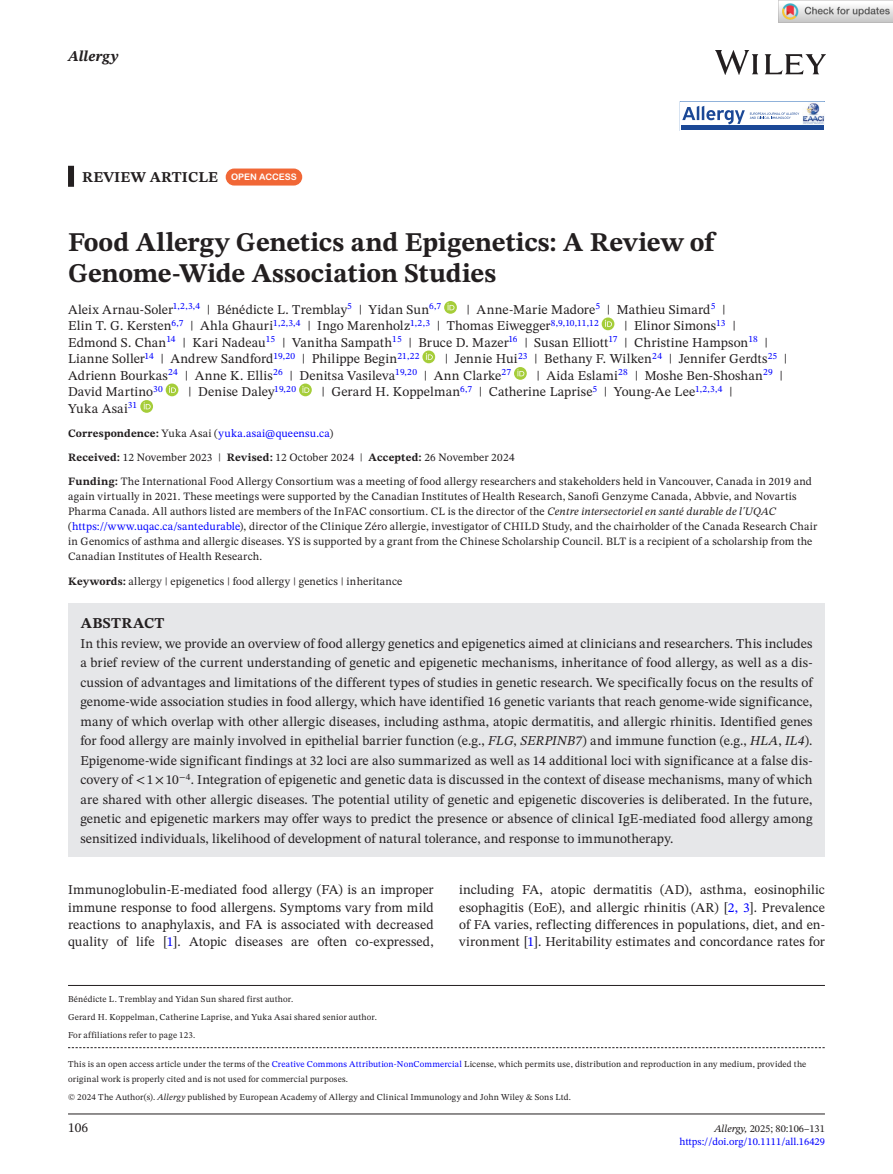
<style>
.page{position:relative;width:893px;height:1174px;background:#fff}
.page>*{position:absolute;margin:0;border:0;box-sizing:border-box;transform-origin:0 0}
.t1{font:700 27px/31.5px "STIX Two Text";letter-spacing:-.005em;color:#231f20}
.t2{font:700 15px "STIX Two Text";letter-spacing:.01em;color:#231f20}
.t3{font:italic 700 15px "STIX Two Text";letter-spacing:.015em;color:#231f20}
.t4{font:13.5px/19.5px "STIX Two Text";letter-spacing:.01em;color:#231f20}
.t5{font:11.25px/15px "STIX Two Text";letter-spacing:.015em;color:#231f20}
.t6{font:10.5px/12.6px "STIX Two Text";color:#00f;text-align:right}
.t7{font:9px/18px "STIX Two Text";letter-spacing:.02em;color:#231f20}
.s1{font-family:"Arial Rounded MT Bold";font-weight:400;font-size:9px;color:#fff}
.s2{font-weight:700}
.s3{color:#00f}
.s4{font-style:italic}
.s5{font-style:italic;color:#231f20}
.s6{color:#231f20}
</style>
<div class="page">
<hr style="left:68px;top:1113px;width:757px;height:1px;background:#231f20">
<img style="left:715px;top:51px;width:111px;height:23px">
<svg style="left:680px;top:101px;width:145px;height:24px"></svg>
<div style="left:681px;top:125px;width:143px;height:5px;background:#1b4896"></div>
<img style="left:802px;top:102px;width:22px;height:22px">
<div style="left:68px;top:166px;width:6px;height:21px;background:#231f20"></div>
<div style="left:68px;top:603px;width:757px;height:42px;background:#e6e7e9"></div>
<div style="left:68px;top:622px;width:757px;height:234px;background:#e6e7e9"></div>
<div style="left:226px;top:168px;width:76px;height:17px;background:#f16736;border-radius:9px"></div>
<svg style="left:444px;top:301px;width:13px;height:13px"></svg>
<svg style="left:448px;top:303px;width:6px;height:7px"></svg>
<div style="left:602px;top:317px;width:12px;height:13px;background:#a5cd39;border-radius:50%"></div>
<svg style="left:605px;top:320px;width:7px;height:7px"></svg>
<svg style="left:422px;top:350px;width:13px;height:13px"></svg>
<svg style="left:426px;top:353px;width:7px;height:7px"></svg>
<svg style="left:514px;top:367px;width:13px;height:13px"></svg>
<svg style="left:517px;top:369px;width:7px;height:7px"></svg>
<div style="left:166px;top:383px;width:12px;height:13px;background:#a5cd39;border-radius:50%"></div>
<svg style="left:169px;top:386px;width:7px;height:7px"></svg>
<svg style="left:299px;top:383px;width:13px;height:13px"></svg>
<svg style="left:302px;top:386px;width:7px;height:7px"></svg>
<svg style="left:140px;top:400px;width:13px;height:13px"></svg>
<svg style="left:144px;top:402px;width:7px;height:7px"></svg>
<svg style="left:68px;top:1047px;width:757px;height:1px"></svg>
<hr style="left:68px;top:985px;width:757px;height:1px;background:#231f20">
<img style="left:779px;top:0;width:114px;height:23px">
<p class="t3" style="left:68px;top:46px;width:52px">Allergy</p>
<p class="t2" style="left:82px;top:166px;width:216px">REVIEW ARTICLE <span class="s1">OPEN ACCESS</span></p>
<h1 class="t1" style="left:68px;top:227px;width:648px">Food Allergy Genetics and Epigenetics: A Review of<br>Genome-Wide Association Studies</h1>
<p class="t4" style="left:68px;top:299px;width:375px">Aleix Arnau-Soler<sup>1,2,3,4</sup> | Bénédicte L. Tremblay<sup>5</sup> | Yidan Sun<sup>6,7</sup></p>
<p class="t4" style="left:68px;top:301px;width:659px;line-height:16.5px;text-indent:399px">| Anne-Marie Madore<sup>5</sup> | Mathieu Simard<sup>5</sup> |<br>Elin T. G. Kersten<sup>6,7</sup> | Ahla Ghauri<sup>1,2,3,4</sup> | Ingo Marenholz<sup>1,2,3</sup> | Thomas Eiwegger<sup>8,9,10,11,12</sup></p>
<p class="t4" style="left:68px;top:317px;width:701px;line-height:16.5px;text-indent:556px">| Elinor Simons<sup>13</sup> |<br>Edmond S. Chan<sup>14</sup> | Kari Nadeau<sup>15</sup> | Vanitha Sampath<sup>15</sup> | Bruce D. Mazer<sup>16</sup> | Susan Elliott<sup>17</sup> | Christine Hampson<sup>18</sup> |<br>Lianne Soller<sup>14</sup> | Andrew Sandford<sup>19,20</sup> | Philippe Begin<sup>21,22</sup></p>
<p class="t4" style="left:68px;top:350px;width:721px;line-height:16.5px;text-indent:377px">| Jennie Hui<sup>23</sup> | Bethany F. Wilken<sup>24</sup> | Jennifer Gerdts<sup>25</sup> |<br>Adrienn Bourkas<sup>24</sup> | Anne K. Ellis<sup>26</sup> | Denitsa Vasileva<sup>19,20</sup> | Ann Clarke<sup>27</sup></p>
<p class="t4" style="left:536px;top:365px;width:248px">| Aida Eslami<sup>28</sup> | Moshe Ben-Shoshan<sup>29</sup> |</p>
<p class="t4" style="left:68px;top:382px;width:96px">David Martino<sup>30</sup></p>
<p class="t4" style="left:188px;top:382px;width:109px">| Denise Daley<sup>19,20</sup></p>
<p class="t4" style="left:322px;top:382px;width:413px">| Gerard H. Koppelman<sup>6,7</sup> | Catherine Laprise<sup>5</sup> | Young-Ae Lee<sup>1,2,3,4</sup> |</p>
<p class="t4" style="left:68px;top:398px;width:71px">Yuka Asai<sup>31</sup></p>
<p class="t5" style="left:68px;top:421px;width:745px;line-height:24px"><span class="s2">Correspondence:</span> Yuka Asai (<span class="s3">yuka.asai@queensu.ca</span>)<br><span class="s2">Received:</span> 12 November 2023 | <span class="s2">Revised:</span> 12 October 2024 | <span class="s2">Accepted:</span> 26 November 2024<br><span class="s2">Funding:</span> The International Food Allergy Consortium was a meeting of food allergy researchers and stakeholders held in Vancouver, Canada in 2019 and</p>
<p class="t5" style="left:68px;top:488px;width:751px">again virtually in 2021. These meetings were supported by the Canadian Institutes of Health Research, Sanofi Genzyme Canada, Abbvie, and Novartis Pharma Canada. All authors listed are members of the InFAC consortium. CL is the director of the <span class="s4">Centre intersectoriel en santé durable de l'UQAC </span>(<span class="s3">https://www.uqac.ca/santedurable</span>), director of the Clinique Zéro allergie, investigator of CHILD Study, and the chairholder of the Canada Research Chair in Genomics of asthma and allergic diseases. YS is supported by a grant from the Chinese Scholarship Council. BLT is a recipient of a scholarship from the Canadian Institutes of Health Research.</p>
<p class="t5" style="left:68px;top:573px;width:336px"><span class="s2">Keywords:</span> allergy | epigenetics | food allergy | genetics | inheritance</p>
<p class="t2" style="left:81px;top:612px;width:85px">ABSTRACT</p>
<p class="t4" style="left:80px;top:633px;width:734px;text-align:justify">In this review, we provide an overview of food allergy genetics and epigenetics aimed at clinicians and researchers. This includes a brief review of the current understanding of genetic and epigenetic mechanisms, inheritance of food allergy, as well as a dis&shy;cussion of advantages and limitations of the different types of studies in genetic research. We specifically focus on the results of genome-wide association studies in food allergy, which have identified 16 genetic variants that reach genome-wide significance, many of which overlap with other allergic diseases, including asthma, atopic dermatitis, and allergic rhinitis. Identified genes for food allergy are mainly involved in epithelial barrier function (e.g., <span class="s4">FLG</span>, <span class="s4">SERPINB7</span>) and immune function (e.g., <span class="s4">HLA</span>, <span class="s4">IL4</span>).<br>Epigenome-wide significant findings at 32 loci are also summarized as well as 14 additional loci with significance at a false dis&shy;covery of &lt;1×10<sup>−</sup><sup>4</sup>. Integration of epigenetic and genetic data is discussed in the context of disease mechanisms, many of which are shared with other allergic diseases. The potential utility of genetic and epigenetic discoveries is deliberated. In the future, genetic and epigenetic markers may offer ways to predict the presence or absence of clinical IgE-mediated food allergy among sensitized individuals, likelihood of development of natural tolerance, and response to immunotherapy.</p>
<p class="t4" style="left:68px;top:881px;width:367px;line-height:17.2px;text-align:justify">Immunoglobulin-E-mediated food allergy (FA) is an improper immune response to food allergens. Symptoms vary from mild reactions to anaphylaxis, and FA is associated with decreased quality of life [<span class="s3">1</span>]. Atopic diseases are often co-expressed,</p>
<p class="t4" style="left:459px;top:881px;width:367px;line-height:17.2px;text-align:justify">including FA, atopic dermatitis (AD), asthma, eosinophilic esophagitis (EoE), and allergic rhinitis (AR) [<span class="s3">2, 3</span>]. Prevalence of FA varies, reflecting differences in populations, diet, and en&shy;vironment [<span class="s3">1</span>]. Heritability estimates and concordance rates for</p>
<p class="t7" style="left:68px;top:990px;width:310px">Bénédicte L. Tremblay and Yidan Sun shared first author.<br>Gerard H. Koppelman, Catherine Laprise, and Yuka Asai shared senior author.<br>For affiliations refer to page 123.</p>
<p class="t7" style="left:68px;top:1056px;width:740px;line-height:15px">This is an open access article under the terms of the <span class="s3">Creative Commons Attribution-NonCommercial</span> License, which permits use, distribution and reproduction in any medium, provided the original work is properly cited and is not used for commercial purposes.</p>
<p class="t7" style="left:68px;top:1088px;width:504px">© 2024 The Author(s). <span class="s4">Allergy</span> published by European Academy of Allergy and Clinical Immunology and John Wiley &amp; Sons Ltd.</p>
<p class="t4" style="left:68px;top:1118px;width:22px">106</p>
<p class="t6" style="left:679px;top:1122px;width:147px"><span class="s5">Allergy,</span> <span class="s6">2025; 80:106–131 </span>https://doi.org/10.1111/all.16429</p>
</div>
